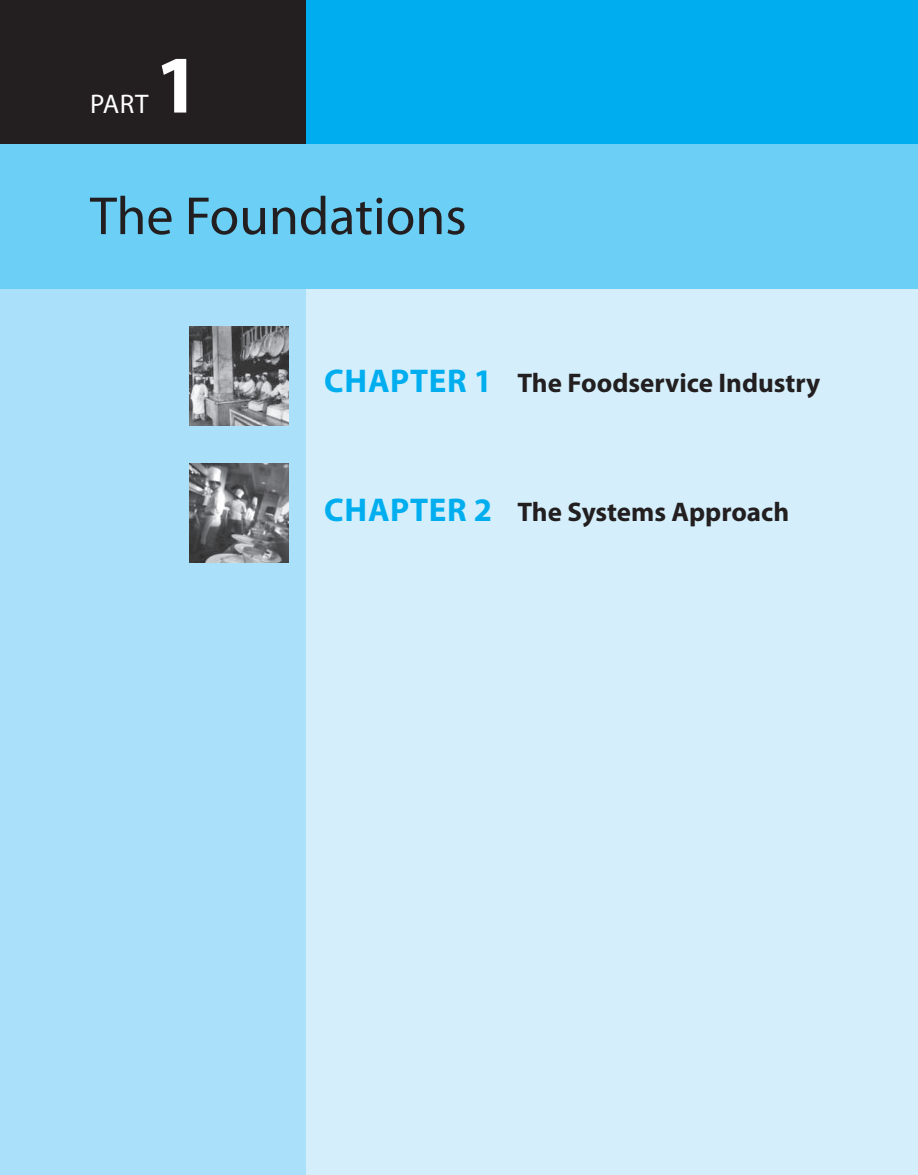
<style>
.page{position:relative;width:918px;height:1175px;background:#fff}
.page>*{position:absolute;margin:0;border:0;box-sizing:border-box;transform-origin:0 0}
.t1{font:700 82.5px "Myriad Pro";color:#fff}
.t2{font:54px "Myriad Pro";color:#231f20}
.t3{font:700 27px "Myriad Pro";color:#231f20}
.t4{font:27px "Myriad Pro";color:#fff}
.s1{font-size:33px;color:#00aeef}
</style>
<div class="page">
<div style="left:0;top:0;width:306px;height:144px;background:#231f20"></div>
<div style="left:306px;top:0;width:612px;height:144px;background:#00aeef"></div>
<div style="left:292px;top:288px;width:626px;height:886px;background:#d4effb"></div>
<div style="left:0;top:288px;width:306px;height:886px;background:#aae0f9"></div>
<div style="left:0;top:144px;width:918px;height:144px;background:#6bcff6"></div>
<img style="left:189px;top:326px;width:99px;height:99px">
<img style="left:189px;top:463px;width:99px;height:99px">
<p class="t4" style="left:90px;top:87px;width:60px">PART</p>
<p class="t1" style="left:155px;top:31px;width:47px">1</p>
<p class="t2" style="left:90px;top:183px;width:378px">The Foundations</p>
<p class="t3" style="left:324px;top:366px;width:498px"><span class="s1">Chapter 1</span> The Foodservice Industry</p>
<p class="t3" style="left:324px;top:495px;width:466px"><span class="s1">Chapter 2</span> The Systems Approach</p>
</div>
